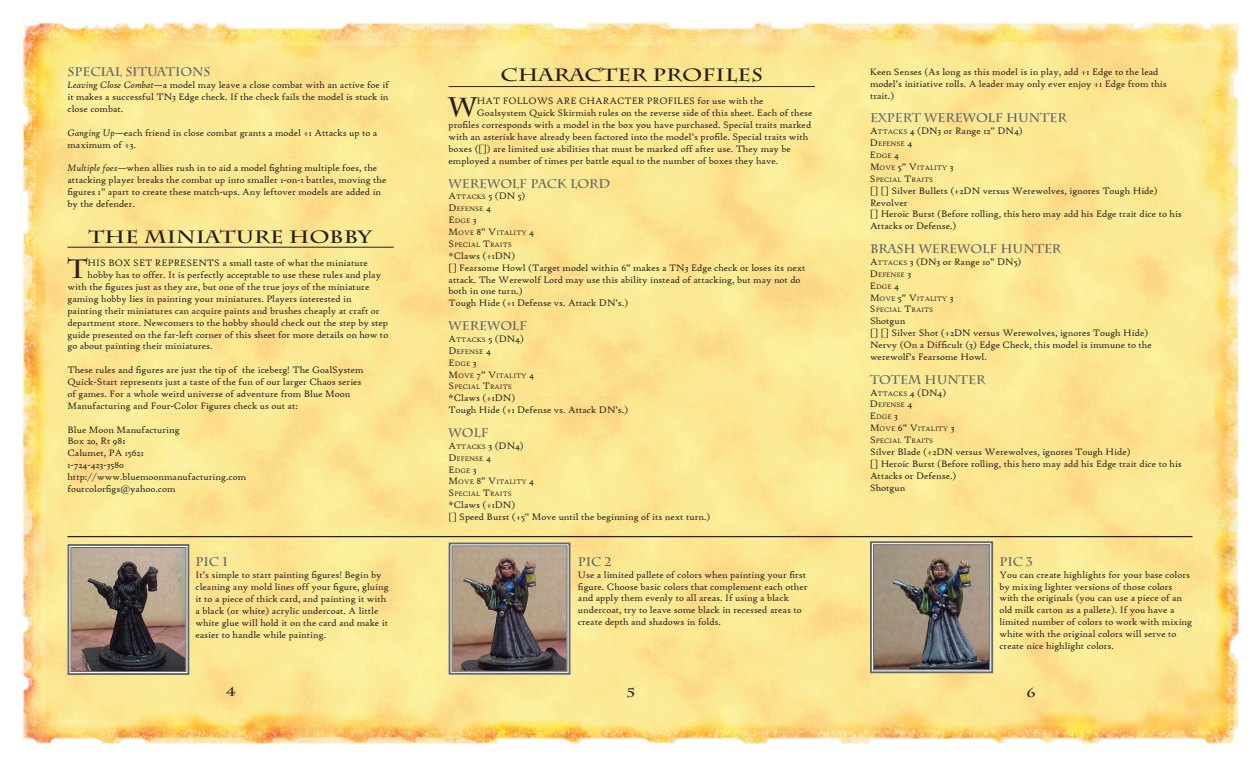
<style>
.page{position:relative;width:1260px;height:765px;background:#fff}
.page>*{position:absolute;margin:0;border:0;box-sizing:border-box;transform-origin:0 0}
.t1{font:700 26.88px "Charlemagne Std";color:#231f20}
.t2{font:700 17.75px "Charlemagne Std";color:#231f20;scale:1.2 1}
.t3{font:700 12.5px "Charlemagne Std";color:#636566}
.t4{font:700 12.5px "Charlemagne Std";color:#231f20;scale:1.2 1}
.t5{font:10px/11.9px "High Tower Text";color:#231f20}
.t6{font:7px/11.9px "High Tower Text";color:#231f20}
.s1{font-style:italic}
.s2{font-size:7px}
.s3{font-size:10px}
</style>
<div class="page">
<img style="left:23px;top:23px;width:1216px;height:721px">
<svg style="left:67px;top:543px;width:123px;height:133px"></svg>
<div style="left:71px;top:547px;width:115px;height:125px;border:1px solid #636567"></div>
<img style="left:448px;top:542px;width:123px;height:134px">
<div style="left:452px;top:546px;width:115px;height:126px;border:1px solid #636567"></div>
<img style="left:869px;top:540px;width:125px;height:134px">
<div style="left:873px;top:544px;width:117px;height:126px;border:1px solid #636567"></div>
<hr style="left:68px;top:536px;width:1124px;height:1px;background:#231f20">
<hr style="left:68px;top:247px;width:326px;height:1px;background:#231f20">
<hr style="left:449px;top:86px;width:366px;height:1px;background:#231f20">
<p class="t3" style="left:68px;top:65px;width:144px">SPECIAL SITUATIONS</p>
<p class="t5" style="left:68px;top:79px;width:323px;text-align:justify"><span class="s1">Leaving Close Combat—</span>a model may leave a close combat with an active foe if it makes a successful TN3 Edge check. If the check fails the model is stuck in close combat.</p>
<p class="t5" style="left:68px;top:127px;width:311px"><span class="s1">Ganging Up—</span>each friend in close combat grants a model +1 Attacks up to a maximum of +3.</p>
<p class="t5" style="left:68px;top:162px;width:320px"><span class="s1">Multiple foes—</span>when allies rush in to aid a model fighting multiple foes, the attacking player breaks the combat up into smaller 1-on-1 battles, moving the figures 1” apart to create these match-ups. Any leftover models are added in by the defender.</p>
<h2 class="t2" style="left:89px;top:226px;width:237px">THE MINIATURE HOBBY</h2>
<h1 class="t1" style="left:68px;top:253px;width:22px">T</h1>
<p class="t5" style="left:88px;top:257px;width:7px">his</p>
<p class="t5" style="left:108px;top:257px;width:32px">bo x set</p>
<p class="t5" style="left:155px;top:257px;width:27px">represents</p>
<p class="t5" style="left:222px;top:257px;width:147px">a small taste of what the miniature</p>
<p class="t5" style="left:88px;top:269px;width:295px">hobby has to offer. It is perfectly acceptable to use these rules and play</p>
<p class="t5" style="left:68px;top:281px;width:303px">with the figures just as they are, but one of the true joys of the miniature</p>
<p class="t5" style="left:68px;top:293px;width:286px">gaming hobby lies in painting your miniatures. Players interested in</p>
<p class="t5" style="left:68px;top:305px;width:314px">painting their miniatures can acquire paints and brushes cheaply at craft or</p>
<p class="t5" style="left:68px;top:317px;width:322px">department store. Newcomers to the hobby should check out the step by step</p>
<p class="t5" style="left:68px;top:328px;width:322px">guide presented on the far-left corner of this sheet for more details on how to</p>
<p class="t5" style="left:68px;top:340px;width:147px">go about painting their miniatures.</p>
<p class="t5" style="left:68px;top:364px;width:298px">These rules and figures are just the tip of the iceberg! The GoalSystem Quick-Start represents just a taste of the fun of our larger Chaos series of games. For a whole weird universe of adventure from Blue Moon Manufacturing and Four-Color Figures check us out at:</p>
<p class="t5" style="left:68px;top:423px;width:180px">Blue Moon Manufacturing<br>Box 20, Rt 981<br>Calumet, PA 15621<br>1-724-423-3580 http://www.bluemoonmanufacturing.com fourcolorfigs@yahoo.com</p>
<p class="t3" style="left:195px;top:555px;width:34px">PIC 1</p>
<p class="t5" style="left:195px;top:569px;width:195px">It’s simple to start painting figures! Begin by cleaning any mold lines off your figure, gluing it to a piece of thick card, and painting it with a black (or white) acrylic undercoat. A little white glue will hold it on the card and make it easier to handle while painting.</p>
<h2 class="t2" style="left:501px;top:64px;width:220px">CHARACTER PROFILES</h2>
<h1 class="t1" style="left:449px;top:91px;width:30px">W</h1>
<p class="t5" style="left:477px;top:95px;width:9px">hat</p>
<p class="t5" style="left:503px;top:95px;width:14px">follows</p>
<p class="t5" style="left:556px;top:95px;width:8px">are</p>
<p class="t5" style="left:579px;top:95px;width:9px">character</p>
<p class="t5" style="left:647px;top:95px;width:33px">profiles</p>
<p class="t5" style="left:698px;top:95px;width:67px">for use with the</p>
<p class="t5" style="left:477px;top:107px;width:337px">Goalsystem Quick Skirmish rules on the reverse side of this sheet. Each of these</p>
<p class="t5" style="left:449px;top:119px;width:364px">profiles corresponds with a model in the box you have purchased. Special traits marked</p>
<p class="t5" style="left:449px;top:131px;width:361px">with an asterisk have already been factored into the model’s profile. Special traits with</p>
<p class="t5" style="left:449px;top:143px;width:344px">boxes ([]) are limited use abilities that must be marked off after use. They may be</p>
<p class="t5" style="left:449px;top:155px;width:331px">employed a number of times per battle equal to the number of boxes they have.</p>
<p class="t3" style="left:449px;top:176px;width:163px">WEREWOLF PACK LORD</p>
<p class="t5" style="left:449px;top:190px;width:78px">A<span class="s2">ttacks</span> 5 (DN 5)</p>
<p class="t6" style="left:449px;top:203px;width:87px"><span class="s3">D</span>efense <span class="s3">4<br>E</span>dge <span class="s3">3<br>M</span>ove <span class="s3">8” V</span>itality <span class="s3">4<br>S</span> pecial <span class="s3">T</span>raits</p>
<p class="t5" style="left:449px;top:250px;width:358px">*Claws (+1DN)<br>[] Fearsome Howl (Target model within 6” makes a TN3 Edge check or loses its next attack. The Werewolf Lord may use this ability instead of attacking, but may not do both in one turn.)<br>Tough Hide (+1 Defense vs. Attack DN’s.)</p>
<p class="t3" style="left:449px;top:318px;width:80px">WEREWOLF</p>
<p class="t5" style="left:449px;top:333px;width:77px">A<span class="s2">ttacks</span> 5 (DN4)</p>
<p class="t6" style="left:449px;top:346px;width:87px"><span class="s3">D</span>efense <span class="s3">4<br>E</span>dge <span class="s3">3<br>M</span>ove <span class="s3">7” V</span>itality <span class="s3">4<br>S</span> pecial <span class="s3">T</span>raits</p>
<p class="t5" style="left:449px;top:392px;width:181px">*Claws (+1DN)<br>Tough Hide (+1 Defense vs. Attack DN’s.)</p>
<p class="t3" style="left:449px;top:425px;width:42px">WOLF</p>
<p class="t5" style="left:449px;top:440px;width:77px">A<span class="s2">ttacks</span> 3 (DN4)</p>
<p class="t6" style="left:449px;top:453px;width:87px"><span class="s3">D</span>efense <span class="s3">4<br>E</span>dge <span class="s3">3<br>M</span>ove <span class="s3">8” V</span>itality <span class="s3">4<br>S</span> pecial <span class="s3">T</span>raits</p>
<p class="t5" style="left:449px;top:499px;width:263px">*Claws (+1DN)<br>[] Speed Burst (+5” Move until the beginning of its next turn.)</p>
<p class="t3" style="left:578px;top:554px;width:35px">PIC 2</p>
<p class="t5" style="left:578px;top:569px;width:231px">Use a limited pallete of colors when painting your first figure. Choose basic colors that complement each other and apply them evenly to all areas. If using a black undercoat, try to leave some black in recessed areas to create depth and shadows in folds.</p>
<p class="t5" style="left:870px;top:66px;width:298px">Keen Senses (As long as this model is in play, add +1 Edge to the lead model’s initiative rolls. A leader may only ever enjoy +1 Edge from this trait.)</p>
<p class="t3" style="left:870px;top:111px;width:198px">EXPERT WEREWOLF HUNTER</p>
<p class="t5" style="left:870px;top:125px;width:154px">A<span class="s2">ttacks</span> 4 (DN3 or Range 12” DN4)</p>
<p class="t6" style="left:870px;top:138px;width:85px"><span class="s3">D</span>efense <span class="s3">4<br>E</span>dge <span class="s3">4<br>M</span>ove <span class="s3">5” V</span>itality <span class="s3">3<br>S</span> pecial <span class="s3">T</span>raits</p>
<p class="t5" style="left:870px;top:185px;width:313px">[] [] Silver Bullets (+2DN versus Werewolves, ignores Tough Hide)<br>Revolver<br>[] Heroic Burst (Before rolling, this hero may add his Edge trait dice to his Attacks or Defense.)</p>
<p class="t3" style="left:870px;top:241px;width:193px">BRASH WEREWOLF HUNTER</p>
<p class="t5" style="left:870px;top:256px;width:153px">A<span class="s2">ttacks</span> 3 (DN3 or Range 10” DN5)</p>
<p class="t6" style="left:870px;top:269px;width:85px"><span class="s3">D</span>efense <span class="s3">3<br>E</span>dge <span class="s3">4<br>M</span>ove <span class="s3">5” V</span>itality <span class="s3">3<br>S</span> pecial <span class="s3">T</span>raits</p>
<p class="t5" style="left:870px;top:315px;width:283px">Shotgun<br>[] [] Silver Shot (+2DN versus Werewolves, ignores Tough Hide)<br>Nervy (On a Difficult (3) Edge Check, this model is immune to the werewolf’s Fearsome Howl.</p>
<p class="t3" style="left:870px;top:372px;width:117px">TOTEM HUNTER</p>
<p class="t5" style="left:870px;top:386px;width:78px">A<span class="s2">ttacks</span> 4 (DN4)</p>
<p class="t6" style="left:870px;top:399px;width:86px"><span class="s3">D</span>efense <span class="s3">4<br>E</span>dge <span class="s3">3<br>M</span>ove <span class="s3">6” V</span>itality <span class="s3">3<br>S</span> pecial <span class="s3">T</span>raits</p>
<p class="t5" style="left:870px;top:446px;width:313px">Silver Blade (+2DN versus Werewolves, ignores Tough Hide)<br>[] Heroic Burst (Before rolling, this hero may add his Edge trait dice to his Attacks or Defense.)<br>Shotgun</p>
<p class="t3" style="left:999px;top:554px;width:35px">PIC 3</p>
<p class="t5" style="left:999px;top:569px;width:194px">You can create highlights for your base colors by mixing lighter versions of those colors with the originals (you can use a piece of an old milk carton as a pallete). If you have a limited number of colors to work with mixing white with the original colors will serve to create nice highlight colors.</p>
<p class="t4" style="left:226px;top:684px;width:9px">4</p>
<p class="t4" style="left:627px;top:685px;width:9px">5</p>
<p class="t4" style="left:1026px;top:686px;width:9px">6</p>
</div>
